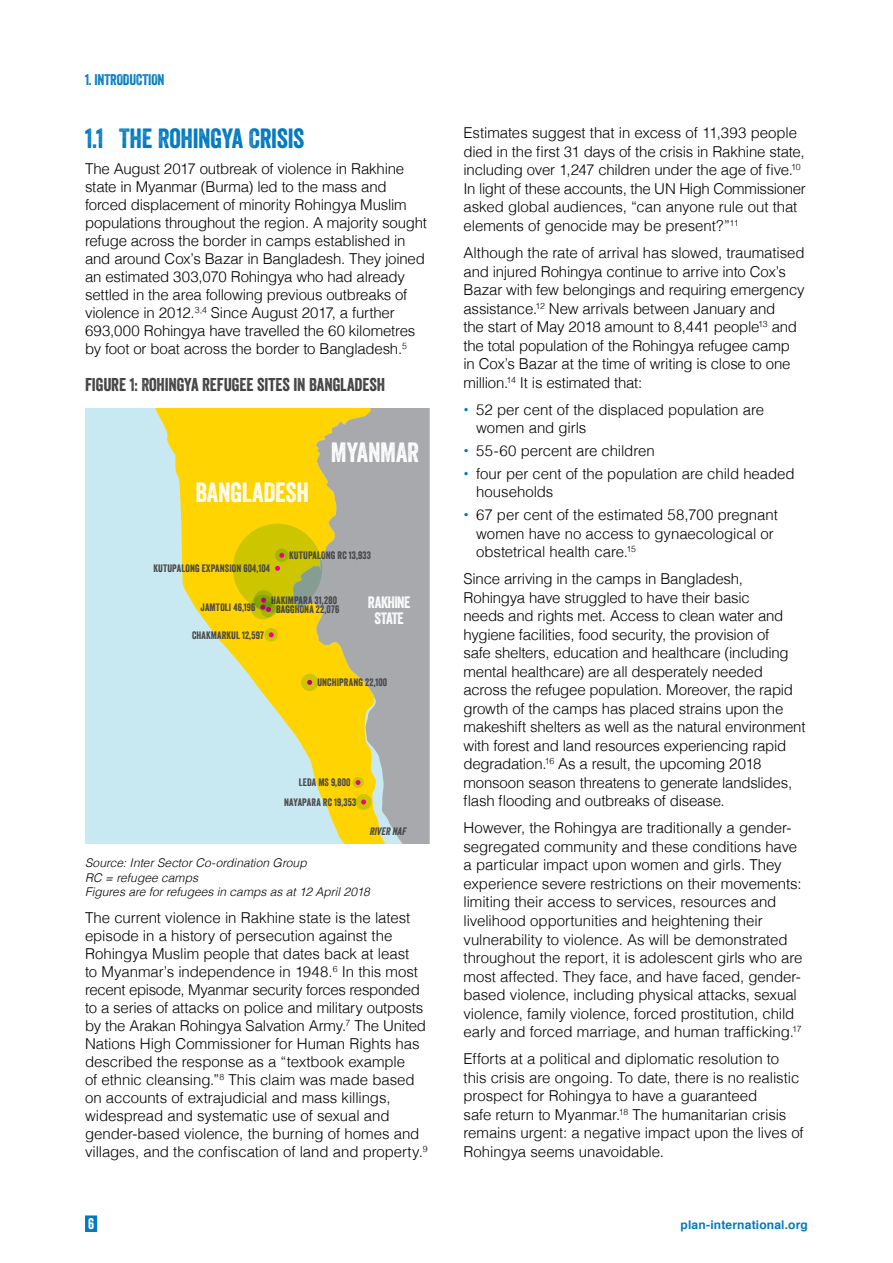
<style>
.page{position:relative;width:893px;height:1263px;background:#fff}
.page>*{position:absolute;margin:0;border:0;box-sizing:border-box;transform-origin:0 0}
.t1{font:27px "Veneer";letter-spacing:-.015em;color:#0079c1}
.t2{font:27px "Veneer";letter-spacing:-.005em;color:#fff}
.t3{font:18px "Veneer";letter-spacing:-.005em;color:#414042}
.t4{font:16.05px/16px "Veneer";letter-spacing:-.035em;color:#fff;text-align:center}
.t5{font:300 15px/18.5px "Helvetica";letter-spacing:-.01em;color:#000}
.t6{font:15px "Veneer";letter-spacing:-.01em;color:#0079c1}
.t7{font:15px "Veneer";color:#fff}
.t8{font:italic 300 12px/14.4px "Helvetica";color:#000}
.t9{font:700 12px "Helvetica";letter-spacing:.015em;color:#0079c1}
.t10{font:10.5px/19.5px "Veneer";letter-spacing:.015em;color:#414042}
.t11{font:italic 10.5px "Veneer";color:#414042}
.s1{font-weight:400;color:#0079c1}
</style>
<div class="page">
<div style="left:85px;top:1215px;width:12px;height:17px;background:#0079c1"></div>
<div style="left:85px;top:408px;width:344px;height:436px;background:#c8e9f1"></div>
<svg style="left:155px;top:408px;width:138px;height:324px;fill:#ffd400"></svg>
<svg style="left:293px;top:408px;width:136px;height:436px;background:#c4ba7c"></svg>
<svg style="left:233px;top:524px;width:89px;height:89px;background:#c3bf13"></svg>
<svg style="left:352px;top:777px;width:12px;height:11px"></svg>
<div style="left:356px;top:794px;width:16px;height:16px;background:#cdc500;border-radius:50%"></div>
<svg style="left:264px;top:628px;width:14px;height:14px"></svg>
<svg style="left:301px;top:674px;width:17px;height:17px"></svg>
<svg style="left:275px;top:566px;width:5px;height:5px"></svg>
<svg style="left:269px;top:632px;width:5px;height:5px"></svg>
<svg style="left:254px;top:590px;width:20px;height:20px"></svg>
<svg style="left:261px;top:601px;width:16px;height:16px"></svg>
<svg style="left:250px;top:595px;width:25px;height:24px"></svg>
<svg style="left:356px;top:780px;width:5px;height:5px"></svg>
<svg style="left:361px;top:799px;width:5px;height:5px"></svg>
<svg style="left:275px;top:548px;width:14px;height:14px"></svg>
<svg style="left:279px;top:553px;width:5px;height:5px"></svg>
<p class="t6" style="left:85px;top:71px;width:81px">1. INTRODUCTION</p>
<h1 class="t1" style="left:85px;top:121px;width:221px">1.1 THE ROHINGYA CRISIS</h1>
<p class="t5" style="left:85px;top:159px;width:344px;line-height:18px">The August 2017 outbreak of violence in Rakhine state in Myanmar (Burma) led to the mass and forced displacement of minority Rohingya Muslim populations throughout the region. A majority sought refuge across the border in camps established in and around Cox’s Bazar in Bangladesh. They joined an estimated 303,070 Rohingya who had already settled in the area following previous outbreaks of violence in 2012.<sup>3,4</sup> Since August 2017, a further 693,000 Rohingya have travelled the 60 kilometres by foot or boat across the border to Bangladesh.<sup>5</sup></p>
<p class="t3" style="left:85px;top:373px;width:302px">FIGURE 1: ROHINGYA REFUGEE SITES IN BANGLADESH</p>
<h1 class="t2" style="left:195px;top:475px;width:115px">BANGLADESH</h1>
<h1 class="t2" style="left:331px;top:436px;width:90px">MYANMAR</h1>
<p class="t10" style="left:153px;top:559px;width:118px">KUTUPALONG EXPANSION 604,104</p>
<p class="t10" style="left:289px;top:546px;width:83px">KUTUPALONG RC 13,933</p>
<p class="t10" style="left:201px;top:597px;width:56px">JAMTOLI 46,196</p>
<p class="t10" style="left:271px;top:590px;width:67px">HAKIMPARA 31,280</p>
<p class="t10" style="left:276px;top:600px;width:65px">BAGGHONA 22,076</p>
<p class="t10" style="left:192px;top:625px;width:73px">CHAKMARKUL 12,597</p>
<p class="t4" style="left:368px;top:594px;width:44px">RAKHINE<br>STATE</p>
<p class="t10" style="left:317px;top:673px;width:71px">UNCHIPRANG 22,100</p>
<p class="t10" style="left:284px;top:773px;width:73px;text-indent:15px">LEDA MS 9,800<br>NAYAPARA RC 19,353</p>
<p class="t11" style="left:369px;top:825px;width:40px">RIVER NAF</p>
<p class="t8" style="left:85px;top:855px;width:286px">Source: Inter Sector Co-ordination Group<br>RC = refugee camps<br>Figures are for refugees in camps as at 12 April 2018</p>
<p class="t5" style="left:85px;top:907px;width:344px;line-height:18px">The current violence in Rakhine state is the latest episode in a history of persecution against the Rohingya Muslim people that dates back at least<br>to Myanmar’s independence in 1948.<sup>6</sup> In this most recent episode, Myanmar security forces responded to a series of attacks on police and military outposts by the Arakan Rohingya Salvation Army.<sup>7</sup> The United Nations High Commissioner for Human Rights has described the response as a “textbook example<br>of ethnic cleansing.”<sup>8</sup> This claim was made based on accounts of extrajudicial and mass killings, widespread and systematic use of sexual and gender-based violence, the burning of homes and villages, and the confiscation of land and property.<sup>9</sup></p>
<p class="t5" style="left:463px;top:123px;width:344px">Estimates suggest that in excess of 11,393 people died in the first 31 days of the crisis in Rakhine state, including over 1,247 children under the age of five.<sup>10<br></sup>In light of these accounts, the UN High Commissioner asked global audiences, “can anyone rule out that elements of genocide may be present?”<sup>11</sup></p>
<p class="t5" style="left:463px;top:242px;width:343px">Although the rate of arrival has slowed, traumatised and injured Rohingya continue to arrive into Cox’s Bazar with few belongings and requiring emergency assistance.<sup>12</sup> New arrivals between January and<br>the start of May 2018 amount to 8,441 people<sup>13</sup> and the total population of the Rohingya refugee camp in Cox’s Bazar at the time of writing is close to one million.<sup>14</sup> It is estimated that:</p>
<p class="t5" style="left:476px;top:399px;width:289px;text-indent:-13px"><span class="s1">•</span> 52 per cent of the displaced population are women and girls</p>
<p class="t5" style="left:463px;top:440px;width:193px"><span class="s1">•</span> 55-60 percent are children</p>
<p class="t5" style="left:476px;top:463px;width:320px;text-indent:-13px"><span class="s1">•</span> four per cent of the population are child headed households</p>
<p class="t5" style="left:476px;top:504px;width:303px;text-indent:-13px"><span class="s1">•</span> 67 per cent of the estimated 58,700 pregnant women have no access to gynaecological or obstetrical health care.<sup>15</sup></p>
<p class="t5" style="left:463px;top:568px;width:344px">Since arriving in the camps in Bangladesh, Rohingya have struggled to have their basic<br>needs and rights met. Access to clean water and hygiene facilities, food security, the provision of<br>safe shelters, education and healthcare (including mental healthcare) are all desperately needed across the refugee population. Moreover, the rapid growth of the camps has placed strains upon the makeshift shelters as well as the natural environment with forest and land resources experiencing rapid degradation.<sup>16</sup> As a result, the upcoming 2018 monsoon season threatens to generate landslides, flash flooding and outbreaks of disease.</p>
<p class="t5" style="left:463px;top:818px;width:340px">However, the Rohingya are traditionally a gender&shy;segregated community and these conditions have a particular impact upon women and girls. They experience severe restrictions on their movements: limiting their access to services, resources and livelihood opportunities and heightening their vulnerability to violence. As will be demonstrated throughout the report, it is adolescent girls who are most affected. They face, and have faced, gender&shy;based violence, including physical attacks, sexual violence, family violence, forced prostitution, child early and forced marriage, and human trafficking.<sup>17</sup></p>
<p class="t5" style="left:463px;top:1048px;width:342px">Efforts at a political and diplomatic resolution to this crisis are ongoing. To date, there is no realistic prospect for Rohingya to have a guaranteed<br>safe return to Myanmar.<sup>18</sup> The humanitarian crisis remains urgent: a negative impact upon the lives of Rohingya seems unavoidable.</p>
<p class="t7" style="left:88px;top:1214px;width:8px">6</p>
<p class="t9" style="left:680px;top:1215px;width:129px">plan-international.org</p>
</div>
